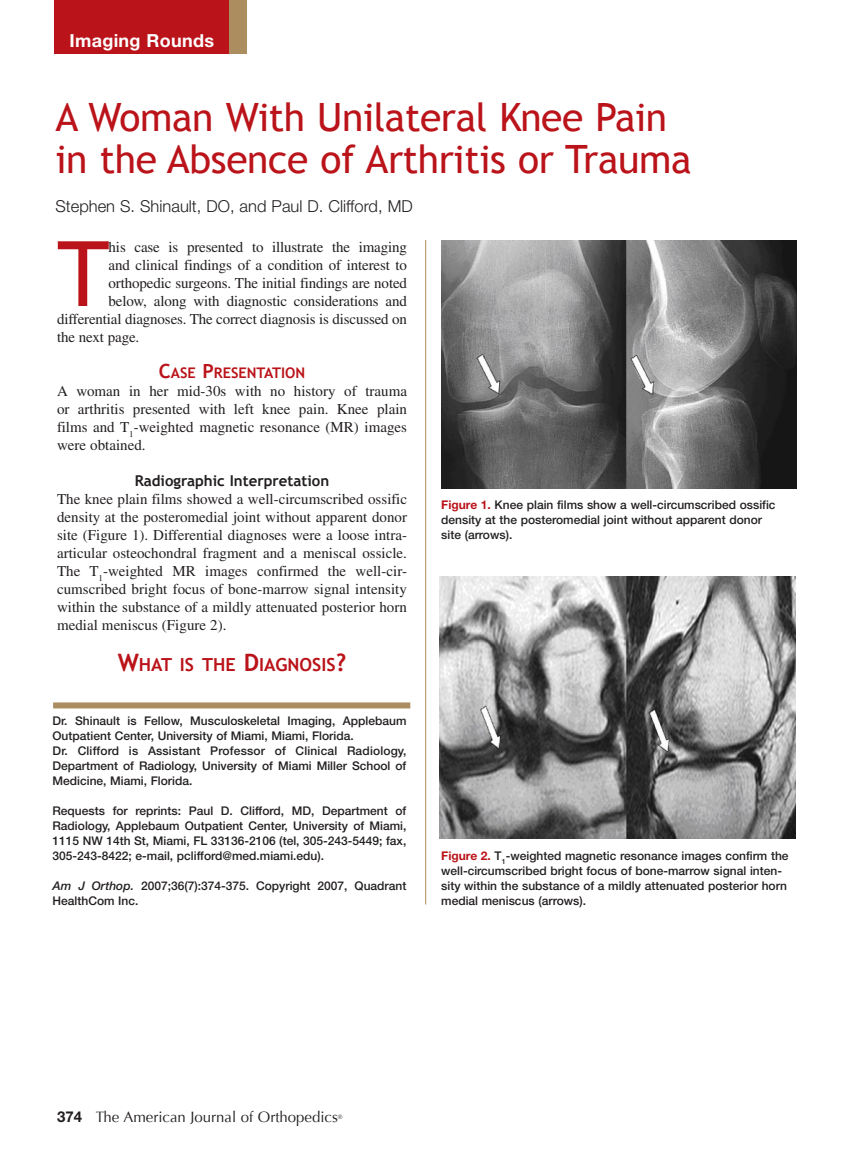
<style>
.page{position:relative;width:851px;height:1161px;background:#fff}
.page>*{position:absolute;margin:0;border:0;box-sizing:border-box;transform-origin:0 0}
.t1{font:90.45px "Trebuchet MS";color:#ba1319}
.t2{font:39px/42px "Trebuchet MS";letter-spacing:-.01em;color:#ba1319}
.t3{font:700 18px "Trebuchet MS";color:#ba1319}
.t4{font:700 18px "Helvetica Neue";letter-spacing:.015em;color:#fff}
.t5{font:300 16.5px "Helvetica Neue";color:#231f20}
.t6{font:15px/18px "Times";letter-spacing:-.01em;color:#231f20;text-align:justify}
.t7{font:15px "Optima";color:#231f20}
.t8{font:700 15px "Trebuchet MS";color:#231f20}
.t9{font:700 14.7px "Trebuchet MS";color:#ba1319}
.t10{font:500 12px/15px "Helvetica Neue";color:#231f20}
.t11{font:6.3px "Optima";color:#231f20}
.s1{font-size:19.5px}
.s2{font-size:24px}
.s3{font-style:italic}
.s4{font-weight:700;color:#ba1319}
.s5{font-family:"Helvetica Neue";font-weight:700}
</style>
<div class="page">
<div style="left:53px;top:702px;width:357px;height:6px;background:#ab8d60"></div>
<div style="left:54px;top:0;width:176px;height:54px;background:#ba1319"></div>
<div style="left:230px;top:0;width:17px;height:54px;background:#ab8d60"></div>
<hr style="left:425px;top:240px;width:1px;height:664px;background:#ab8d60">
<img style="left:441px;top:240px;width:355px;height:249px">
<img style="left:440px;top:576px;width:355px;height:262px">
<h3 class="t4" style="left:70px;top:29px;width:146px">Imaging Rounds</h3>
<h2 class="t2" style="left:56px;top:97px;width:637px">A Woman With Unilateral Knee Pain in the Absence of Arthritis or Trauma</h2>
<h3 class="t5" style="left:56px;top:196px;width:359px">Stephen S. Shinault, DO, and Paul D. Clifford, MD</h3>
<h1 class="t1" style="left:57px;top:221px;width:54px">T</h1>
<p class="t6" style="left:109px;top:238px;width:300px">his case is presented to illustrate the imaging</p>
<p class="t6" style="left:109px;top:256px;width:300px">and clinical findings of a condition of interest to</p>
<p class="t6" style="left:109px;top:274px;width:300px">orthopedic surgeons. The initial findings are noted</p>
<p class="t6" style="left:109px;top:292px;width:300px">below, along with diagnostic considerations and</p>
<p class="t6" style="left:57px;top:310px;width:351px">differential diagnoses. The correct diagnosis is discussed on</p>
<p class="t6" style="left:57px;top:328px;width:84px">the next page.</p>
<p class="t9" style="left:159px;top:364px;width:148px"><span class="s1">C</span>ASE <span class="s1">P</span>RESENTATION</p>
<p class="t6" style="left:57px;top:382px;width:351px">A woman in her mid-30s with no history of trauma or arthritis presented with left knee pain. Knee plain films and T<sub>1</sub>-weighted magnetic resonance (MR) images were obtained.</p>
<p class="t8" style="left:135px;top:471px;width:196px">RADIOGRAPHIC INTERPRETATION</p>
<p class="t6" style="left:57px;top:490px;width:351px">The knee plain films showed a well-circumscribed ossific density at the posteromedial joint without apparent donor site (Figure 1). Differential diagnoses were a loose intra&shy;articular osteochondral fragment and a meniscal ossicle.<br>The T<sub>1</sub>-weighted MR images confirmed the well-cir&shy;cumscribed bright focus of bone-marrow signal intensity within the substance of a mildly attenuated posterior horn medial meniscus (Figure 2).</p>
<h3 class="t3" style="left:118px;top:653px;width:230px"><span class="s2">W</span>HAT IS THE <span class="s2">D</span>IAGNOSIS<span class="s2">?</span></h3>
<p class="t10" style="left:52px;top:713px;width:355px">Dr. Shinault is Fellow, Musculoskeletal Imaging, Applebaum Outpatient Center, University of Miami, Miami, Florida.<br>Dr. Clifford is Assistant Professor of Clinical Radiology, Department of Radiology, University of Miami Miller School of Medicine, Miami, Florida.</p>
<p class="t10" style="left:52px;top:803px;width:355px;text-align:justify">Requests for reprints: Paul D. Clifford, MD, Department of Radiology, Applebaum Outpatient Center, University of Miami, 1115 NW 14th St, Miami, FL 33136-2106 (tel, 305-243-5449; fax, 305-243-8422; e-mail, pclifford@med.miami.edu).</p>
<p class="t10" style="left:52px;top:878px;width:355px"><span class="s3">Am J Orthop.</span> 2007;36(7):374-375. Copyright 2007, Quadrant<br>HealthCom Inc.</p>
<p class="t10" style="left:441px;top:497px;width:336px"><span class="s4">Figure 1.</span> Knee plain films show a well-circumscribed ossific density at the posteromedial joint without apparent donor site (arrows).</p>
<p class="t10" style="left:441px;top:848px;width:349px"><span class="s4">Figure 2.</span> T<sub>1</sub>-weighted magnetic resonance images confirm the well-circumscribed bright focus of bone-marrow signal inten&shy;sity within the substance of a mildly attenuated posterior horn medial meniscus (arrows).</p>
<p class="t7" style="left:57px;top:1108px;width:282px"><span class="s5">374</span> The American Journal of Orthopedics</p>
<p class="t11" style="left:338px;top:1113px;width:6px">®</p>
</div>
